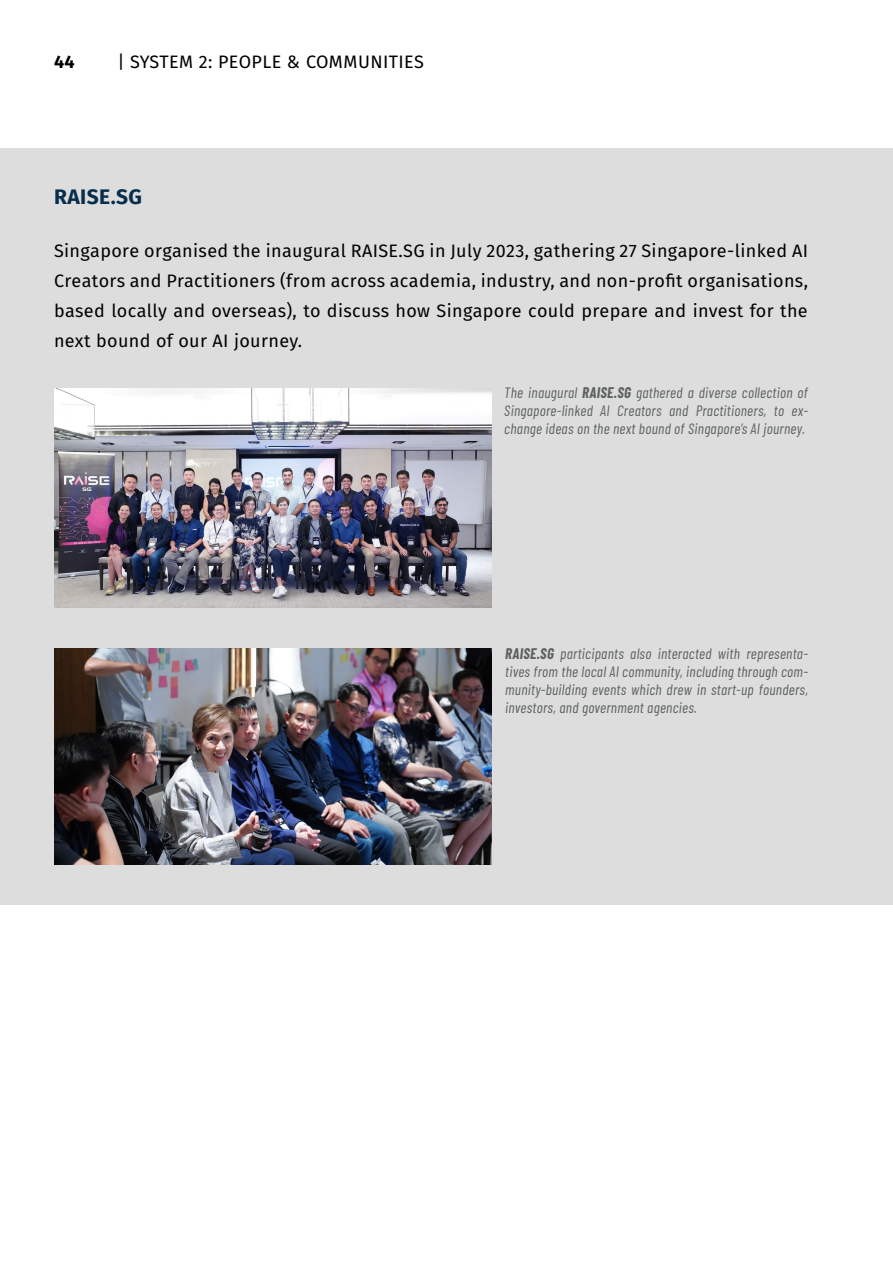
<style>
.page{position:relative;width:893px;height:1263px;background:#fff}
.page>*{position:absolute;margin:0;border:0;box-sizing:border-box;transform-origin:0 0}
.BlackBlack{font:700 21px "Fira Sans";letter-spacing:.02em;color:#072e4c}
.BlackBlack-2{font:18px/30px "Fira Sans";letter-spacing:.02em;color:#030102;text-align:justify}
.t1{font:18px "Fira Sans";letter-spacing:.02em;color:#000001}
.t2{font:700 18px "Fira Sans";color:#000001}
.BlackBody{font:italic 15px/18px "Barlow Condensed";letter-spacing:.02em;color:#5d6161;text-align:justify}
.s1{font-weight:700}
</style>
<div class="page">
<div style="left:0;top:148px;width:893px;height:757px;background:#ddd"></div>
<img style="left:54px;top:388px;width:437px;height:220px">
<img style="left:54px;top:648px;width:437px;height:216px">
<p class="t2" style="left:54px;top:49px;width:22px">44</p>
<p class="t1" style="left:117px;top:49px;width:308px">| SYSTEM 2: PEOPLE &amp; COMMUNITIES</p>
<p class="BlackBlack" style="left:54px;top:182px;width:90px">RAISE.SG</p>
<p class="BlackBlack-2" style="left:54px;top:236px;width:755px">Singapore organised the inaugural RAISE.SG in July 2023, gathering 27 Singapore-linked AI Creators and Practitioners (from across academia, industry, and non-profit organisations, based locally and overseas), to discuss how Singapore could prepare and invest for the next bound of our AI journey.</p>
<p class="BlackBody" style="left:504px;top:383px;width:305px">The inaugural <span class="s1">RAISE.SG</span> gathered a diverse collection of Singapore-linked AI Creators and Practitioners, to ex&shy;change ideas on the next bound of Singapore’s AI journey.</p>
<p class="BlackBody" style="left:505px;top:643px;width:304px"><span class="s1">RAISE.SG</span> participants also interacted with representa&shy;tives from the local AI community, including through com&shy;munity-building events which drew in start-up founders, investors, and government agencies.</p>
</div>
